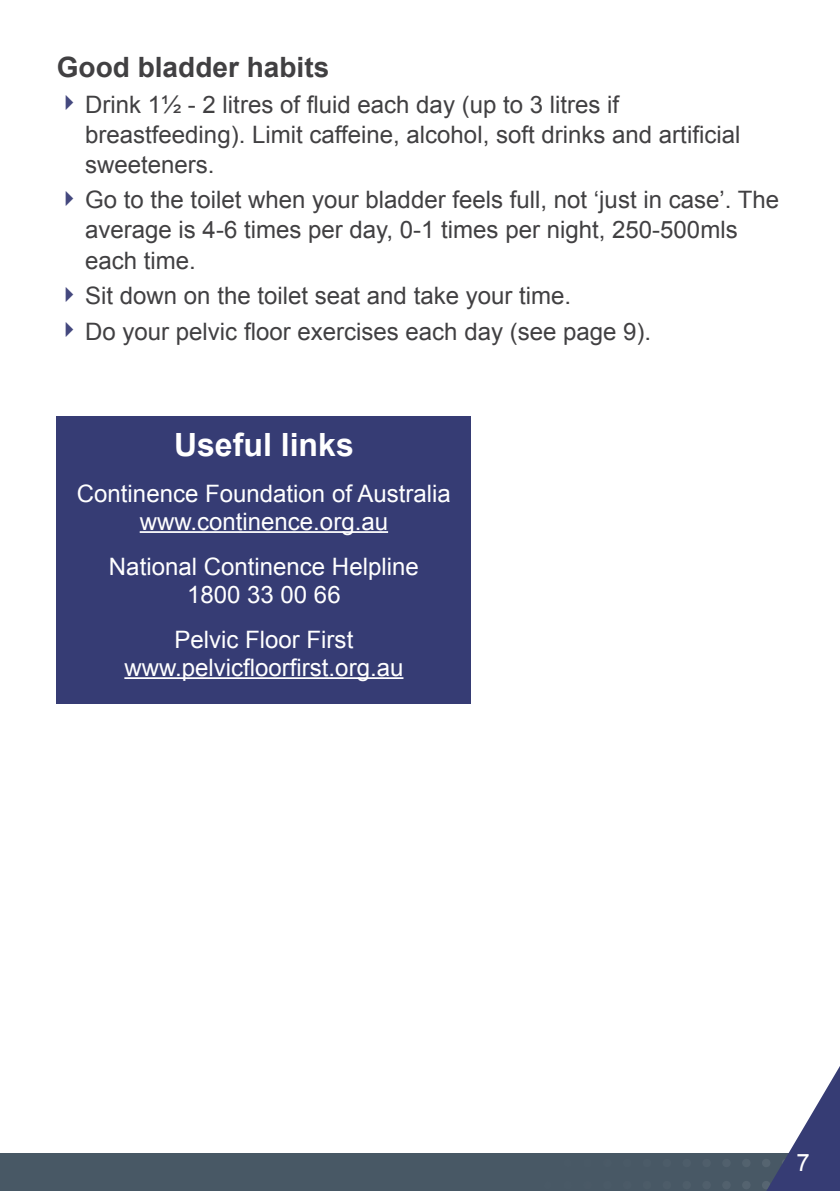
<style>
.page{position:relative;width:840px;height:1191px;background:#fff}
.page>*{position:absolute;margin:0;border:0;box-sizing:border-box;transform-origin:0 0}
.t1{font:700 32px "Arial";color:#fff}
.t2{font:700 28px "Arial";color:#414042}
.t3{font:24px/30px "Arial";color:#414042}
.t4{font:24px/28px "Arial";color:#fff;text-align:center}
</style>
<div class="page">
<div style="left:0;top:1153px;width:837px;height:38px;background:#485865"></div>
<div style="left:682px;top:1158px;width:8px;height:9px;background:#4d5d6a;border-radius:50%"></div>
<div style="left:662px;top:1158px;width:8px;height:9px;background:#4c5c69;border-radius:50%"></div>
<div style="left:721px;top:1158px;width:9px;height:9px;background:#51606d;border-radius:50%"></div>
<div style="left:702px;top:1158px;width:8px;height:9px;background:#4f5e6b;border-radius:50%"></div>
<div style="left:741px;top:1158px;width:9px;height:9px;background:#52626e;border-radius:50%"></div>
<div style="left:642px;top:1180px;width:9px;height:9px;background:#4c5b68;border-radius:50%"></div>
<div style="left:682px;top:1180px;width:8px;height:9px;background:#4e5e6a;border-radius:50%"></div>
<div style="left:662px;top:1180px;width:8px;height:9px;background:#4d5c69;border-radius:50%"></div>
<div style="left:721px;top:1180px;width:9px;height:9px;background:#52616d;border-radius:50%"></div>
<div style="left:702px;top:1180px;width:8px;height:9px;background:#505f6c;border-radius:50%"></div>
<div style="left:741px;top:1180px;width:9px;height:9px;background:#54636f;border-radius:50%"></div>
<svg style="left:762px;top:1068px;width:77px;height:123px"></svg>
<div style="left:57px;top:416px;width:414px;height:288px;background:#363c74"></div>
<hr style="left:140px;top:531px;width:248px;height:2px;background:#fff">
<hr style="left:124px;top:677px;width:279px;height:2px;background:#fff">
<p class="t2" style="left:57px;top:49px;width:274px">Good bladder habits</p>
<p class="t3" style="left:85px;top:90px;width:656px">Drink 1½ - 2 litres of fluid each day (up to 3 litres if breastfeeding). Limit caffeine, alcohol, soft drinks and artificial sweeteners.</p>
<p class="t3" style="left:85px;top:185px;width:695px">Go to the toilet when your bladder feels full, not ‘just in case’. The average is 4-6 times per day, 0-1 times per night, 250-500mls each time.</p>
<p class="t3" style="left:85px;top:278px;width:567px;line-height:35.6px">Sit down on the toilet seat and take your time.<br>Do your pelvic floor exercises each day (see page 9).</p>
<h1 class="t1" style="left:174px;top:424px;width:181px">Useful links</h1>
<p class="t4" style="left:77px;top:479px;width:375px">Continence Foundation of Australia www.continence.org.au</p>
<p class="t4" style="left:109px;top:552px;width:311px">National Continence Helpline<br>1800 33 00 66</p>
<p class="t4" style="left:124px;top:625px;width:280px">Pelvic Floor First www.pelvicfloorfirst.org.au</p>
<p class="t4" style="left:796px;top:1148px;width:15px">7</p>
</div>
